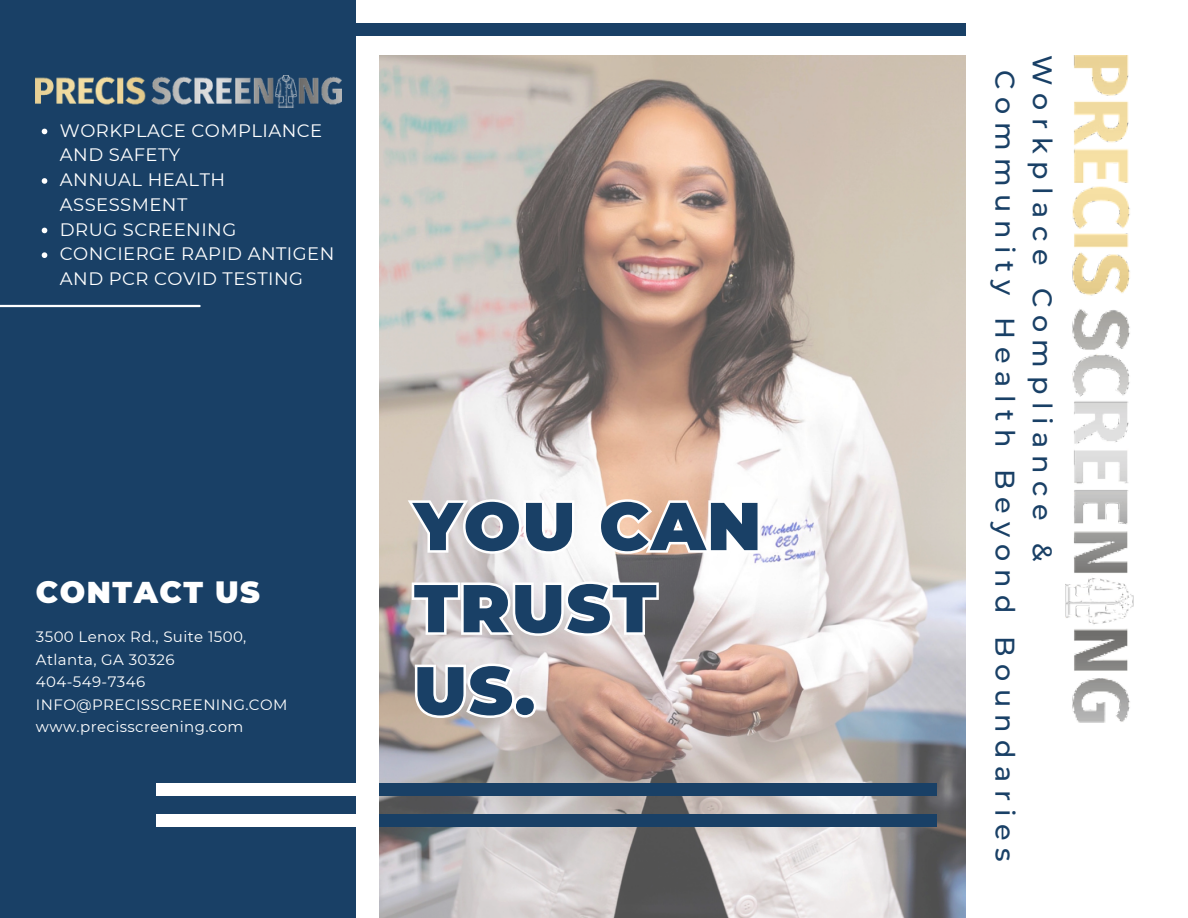
<style>
.page{position:relative;width:1188px;height:918px;background:#fff}
.page>*{position:absolute;margin:0;border:0;box-sizing:border-box;transform-origin:0 0}
.t1{font:900 67.5px/82.2px "Montserrat";letter-spacing:.025em;color:#194066}
.t2{font:900 30.15px "Montserrat";letter-spacing:.05em;color:#fff}
.t3{font:500 27px "Montserrat";letter-spacing:.28em;color:#194066}
.t4{font:18px/24.8px "Montserrat";letter-spacing:.025em;color:#fff}
.t5{font:15px/22.5px "Montserrat";letter-spacing:.025em;color:#fff}
</style>
<div class="page">
<img style="left:379px;top:55px;width:586px;height:863px">
<div style="left:0;top:0;width:356px;height:918px;background:#194066"></div>
<div style="left:379px;top:814px;width:557px;height:12px;background:#194066"></div>
<div style="left:157px;top:814px;width:222px;height:12px;background:#fff"></div>
<div style="left:157px;top:783px;width:222px;height:13px;background:#fff"></div>
<div style="left:379px;top:783px;width:557px;height:13px;background:#194066"></div>
<hr style="left:0;top:305px;width:200px;height:2px;background:#fff">
<img style="left:36px;top:76px;width:306px;height:31px">
<div style="left:217px;top:24px;width:749px;height:12px;background:#194066"></div>
<img style="left:1065px;top:55px;width:69px;height:667px">
<svg style="left:403px;top:496px;width:360px;height:61px"></svg>
<svg style="left:409px;top:578px;width:252px;height:61px"></svg>
<svg style="left:412px;top:660px;width:128px;height:61px"></svg>
<svg style="left:42px;top:129px;width:5px;height:5px"></svg>
<svg style="left:42px;top:178px;width:5px;height:6px"></svg>
<svg style="left:42px;top:228px;width:5px;height:5px"></svg>
<svg style="left:42px;top:252px;width:5px;height:6px"></svg>
<p class="t4" style="left:60px;top:118px;width:264px">WORKPLACE COMPLIANCE<br>AND SAFETY</p>
<p class="t4" style="left:60px;top:167px;width:167px">ANNUAL HEALTH<br>ASSESSMENT</p>
<p class="t4" style="left:60px;top:217px;width:178px">DRUG SCREENING</p>
<p class="t4" style="left:60px;top:241px;width:276px">CONCIERGE RAPID ANTIGEN<br>AND PCR COVID TESTING</p>
<p class="t2" style="left:36px;top:574px;width:225px">CONTACT US</p>
<p class="t5" style="left:36px;top:625px;width:212px">3500 Lenox Rd., Suite 1500,<br>Atlanta, GA 30326</p>
<p class="t5" style="left:36px;top:670px;width:111px">404-549-7346</p>
<p class="t5" style="left:36px;top:693px;width:253px">INFO@PRECISSCREENING.COM</p>
<p class="t5" style="left:36px;top:715px;width:209px">www.precisscreening.com</p>
<p class="t1" style="left:414px;top:485px;width:349px">YOU CAN<br>TRUST<br>US.</p>
<p class="t3" style="left:1022px;top:70px;width:793px;rotate:90deg">Community Health Beyond Boundaries</p>
<p class="t3" style="left:1059px;top:55px;width:508px;rotate:90deg">Workplace Compliance &amp;</p>
</div>
